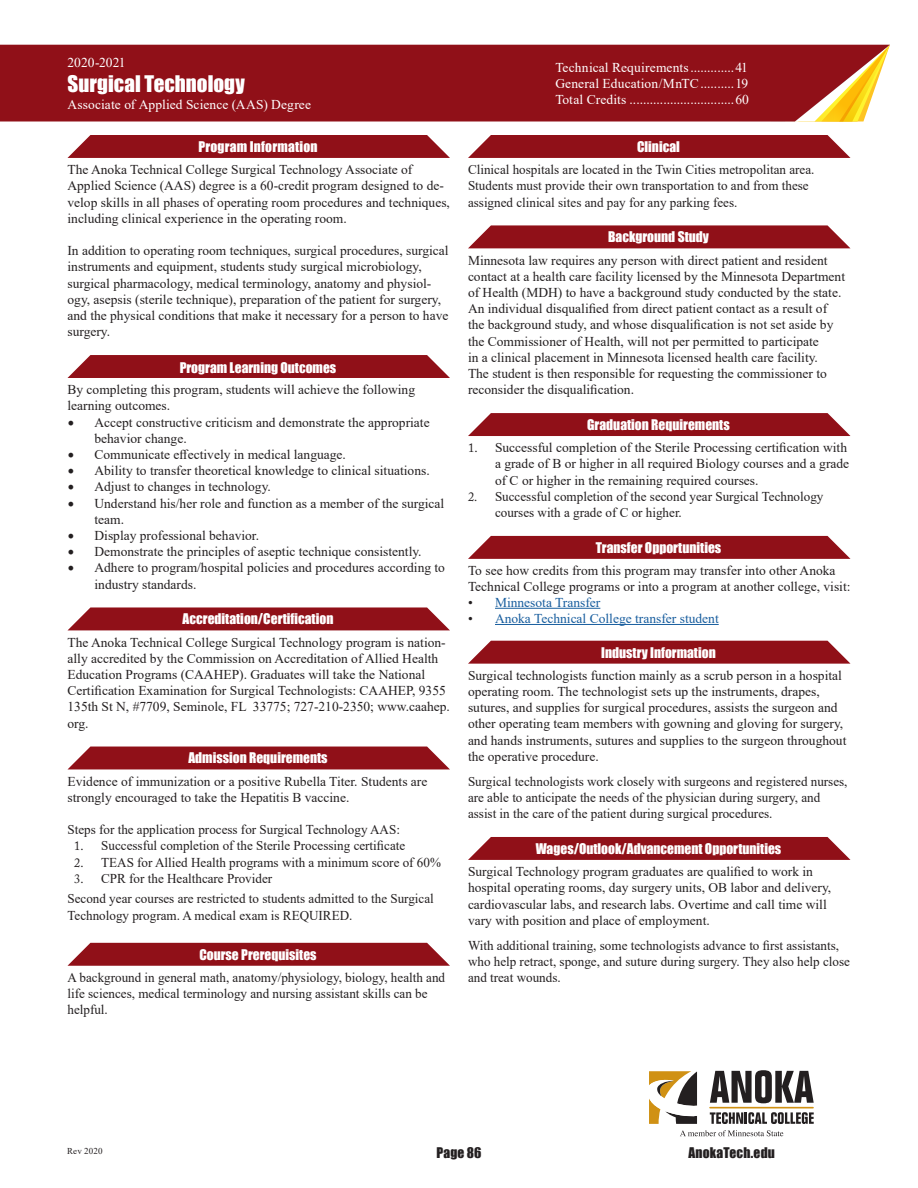
<style>
.page{position:relative;width:918px;height:1188px;background:#fff}
.page>*{position:absolute;margin:0;border:0;box-sizing:border-box;transform-origin:0 0}
.t1{font:21px "Impact";color:#fff}
.body_first_paragraph{font:13.5px/16.2px "Times New Roman";color:#231f20}
.body{font:13.5px/16.2px "Times New Roman";color:#231f20}
.t2{font:13.5px "Times New Roman";letter-spacing:.01em;color:#fff}
.Subhead{font:13.5px "Impact";color:#fff}
.Subhead-2{font:13.5px/16.2px "Times New Roman";color:#231f20}
.body_bullet_paragrap{font:13.5px/16.2px "Times New Roman";color:#231f20}
.body_first_paragraph-2{font:13.5px "Impact";color:#fff}
.t3{font:13.5px "Times New Roman";color:#175d9e}
.body-2{font:13.5px "Impact";color:#fff}
.t4{font:13.5px "Impact";letter-spacing:.015em;color:#231f20}
.t5{font:9px "Times New Roman";letter-spacing:.015em;color:#231f20}
.s1{font-family:"Minion Pro";font-size:18px}
.s2{font-family:"Adobe Caslon Pro";font-size:12.75px}
.s3{color:#231f20}
</style>
<div class="page">
<svg style="left:710px;top:1112px;width:104px;height:12px"></svg>
<svg style="left:710px;top:1070px;width:104px;height:33px"></svg>
<hr style="left:710px;top:1107px;width:103px;height:1px;background:#d09114">
<svg style="left:649px;top:1071px;width:48px;height:53px"></svg>
<svg style="left:680px;top:1130px;width:103px;height:6px"></svg>
<svg style="left:67px;top:135px;width:383px;height:23px;background:#971f26"></svg>
<div style="left:67px;top:355px;width:383px;height:23px;background:#901018"></div>
<svg style="left:68px;top:607px;width:382px;height:23px;background:#98232a"></svg>
<div style="left:68px;top:747px;width:382px;height:22px;background:#901018"></div>
<svg style="left:67px;top:943px;width:383px;height:23px;background:#972028"></svg>
<hr style="left:495px;top:608px;width:105px;height:1px;background:#175d9e">
<hr style="left:495px;top:624px;width:224px;height:1px;background:#175d9e">
<svg style="left:468px;top:135px;width:382px;height:23px;background:#961e26"></svg>
<svg style="left:468px;top:225px;width:382px;height:23px;background:#982229"></svg>
<svg style="left:468px;top:413px;width:382px;height:23px;background:#961e26"></svg>
<svg style="left:468px;top:536px;width:382px;height:23px;background:#971f26"></svg>
<svg style="left:468px;top:641px;width:382px;height:23px;background:#982128"></svg>
<svg style="left:468px;top:837px;width:382px;height:23px;background:#961e26"></svg>
<div style="left:0;top:45px;width:890px;height:76px;background:#901018"></div>
<p class="t2" style="left:68px;top:53px;width:60px">2020-2021</p>
<p class="t1" style="left:68px;top:68px;width:179px">Surgical Technology</p>
<p class="t2" style="left:68px;top:95px;width:245px">Associate of Applied Science (AAS) Degree</p>
<p class="Subhead" style="left:198px;top:136px;width:121px">Program Information</p>
<p class="body_first_paragraph" style="left:68px;top:161px;width:384px">The Anoka Technical College Surgical Technology Associate of Applied Science (AAS) degree is a 60-credit program designed to de&shy;velop skills in all phases of operating room procedures and techniques, including clinical experience in the operating room.</p>
<p class="body_first_paragraph" style="left:68px;top:242px;width:383px">In addition to operating room techniques, surgical procedures, surgical instruments and equipment, students study surgical microbiology, surgical pharmacology, medical terminology, anatomy and physiol&shy;ogy, asepsis (sterile technique), preparation of the patient for surgery, and the physical conditions that make it necessary for a person to have surgery.</p>
<p class="body_first_paragraph-2" style="left:180px;top:357px;width:158px">Program Learning Outcomes</p>
<p class="body_first_paragraph" style="left:68px;top:381px;width:349px">By completing this program, students will achieve the following learning outcomes.</p>
<p class="body_first_paragraph" style="left:94px;top:414px;width:337px;text-indent:-27px"><span class="s1">•</span> Accept constructive criticism and demonstrate the appropriate behavior change.</p>
<p class="body_first_paragraph" style="left:68px;top:446px;width:280px"><span class="s1">•</span> Communicate effectively in medical language.</p>
<p class="body_first_paragraph" style="left:68px;top:462px;width:364px"><span class="s1">•</span> Ability to transfer theoretical knowledge to clinical situations.</p>
<p class="body_first_paragraph" style="left:68px;top:478px;width:205px"><span class="s1">•</span> Adjust to changes in technology.</p>
<p class="body_first_paragraph" style="left:94px;top:495px;width:351px;text-indent:-27px"><span class="s1">•</span> Understand his/her role and function as a member of the surgical team.</p>
<p class="body_first_paragraph" style="left:68px;top:527px;width:193px"><span class="s1">•</span> Display professional behavior.</p>
<p class="body_first_paragraph" style="left:68px;top:543px;width:356px"><span class="s1">•</span> Demonstrate the principles of aseptic technique consistently.</p>
<p class="body_first_paragraph" style="left:94px;top:559px;width:352px;text-indent:-27px"><span class="s1">•</span> Adhere to program/hospital policies and procedures according to industry standards.</p>
<p class="body-2" style="left:183px;top:609px;width:152px">Accreditation/Certification</p>
<p class="body_first_paragraph" style="left:68px;top:634px;width:384px">The Anoka Technical College Surgical Technology program is nation&shy;ally accredited by the Commission on Accreditation of Allied Health Education Programs (CAAHEP). Graduates will take the National Certification Examination for Surgical Technologists: CAAHEP, 9355<br>135th St N, #7709, Seminole, FL 33775; 727-210-2350; www.caahep. org.</p>
<p class="body_first_paragraph-2" style="left:188px;top:748px;width:141px">Admission Requirements</p>
<p class="body_first_paragraph" style="left:68px;top:773px;width:361px">Evidence of immunization or a positive Rubella Titer. Students are strongly encouraged to take the Hepatitis B vaccine.</p>
<p class="body_first_paragraph" style="left:68px;top:821px;width:334px">Steps for the application process for Surgical Technology AAS:</p>
<p class="body_first_paragraph" style="left:74px;top:837px;width:333px"><span class="s2">1.</span> Successful completion of the Sterile Processing certificate</p>
<p class="body_first_paragraph" style="left:74px;top:854px;width:368px"><span class="s2">2.</span> TEAS for Allied Health programs with a minimum score of 60%</p>
<p class="body_first_paragraph" style="left:74px;top:870px;width:199px"><span class="s2">3.</span> CPR for the Healthcare Provider</p>
<p class="body_bullet_paragrap" style="left:68px;top:890px;width:368px">Second year courses are restricted to students admitted to the Surgical<br>Technology program. A medical exam is REQUIRED.</p>
<p class="Subhead" style="left:199px;top:944px;width:119px">Course Prerequisites</p>
<p class="body_first_paragraph" style="left:68px;top:969px;width:379px">A background in general math, anatomy/physiology, biology, health and life sciences, medical terminology and nursing assistant skills can be helpful.</p>
<p class="t2" style="left:555px;top:58px;width:194px">Technical Requirements.............41</p>
<p class="t2" style="left:555px;top:74px;width:195px">General Education/MnTC..........19</p>
<p class="t2" style="left:555px;top:90px;width:195px">Total Credits ...............................60</p>
<p class="Subhead" style="left:637px;top:136px;width:44px">Clinical</p>
<p class="body_first_paragraph" style="left:468px;top:161px;width:348px">Clinical hospitals are located in the Twin Cities metropolitan area.<br>Students must provide their own transportation to and from these assigned clinical sites and pay for any parking fees.</p>
<p class="Subhead" style="left:608px;top:226px;width:102px">Background Study</p>
<p class="body_first_paragraph" style="left:468px;top:252px;width:379px">Minnesota law requires any person with direct patient and resident contact at a health care facility licensed by the Minnesota Department of Health (MDH) to have a background study conducted by the state.<br>An individual disqualified from direct patient contact as a result of the background study, and whose disqualification is not set aside by the Commissioner of Health, will not per permitted to participate<br>in a clinical placement in Minnesota licensed health care facility.<br>The student is then responsible for requesting the commissioner to reconsider the disqualification.</p>
<p class="body_first_paragraph-2" style="left:587px;top:414px;width:144px">Graduation Requirements</p>
<p class="body_first_paragraph" style="left:495px;top:439px;width:356px;text-indent:-27px"><span class="s2">1.</span> Successful completion of the Sterile Processing certification with a grade of B or higher in all required Biology courses and a grade of C or higher in the remaining required courses.</p>
<p class="body_first_paragraph" style="left:495px;top:488px;width:330px;text-indent:-27px"><span class="s2">2.</span> Successful completion of the second year Surgical Technology courses with a grade of C or higher.</p>
<p class="Subhead" style="left:596px;top:537px;width:127px">Transfer Opportunities</p>
<p class="Subhead-2" style="left:468px;top:562px;width:384px">To see how credits from this program may transfer into other Anoka<br>Technical College programs or into a program at another college, visit:</p>
<p class="t3" style="left:468px;top:593px;width:134px"><span class="s3">•</span> Minnesota Transfer</p>
<p class="t3" style="left:468px;top:609px;width:252px"><span class="s3">•</span> Anoka Technical College transfer student</p>
<p class="Subhead" style="left:601px;top:642px;width:116px">Industry Information</p>
<p class="body_first_paragraph" style="left:468px;top:667px;width:380px">Surgical technologists function mainly as a scrub person in a hospital operating room. The technologist sets up the instruments, drapes, sutures, and supplies for surgical procedures, assists the surgeon and other operating team members with gowning and gloving for surgery, and hands instruments, sutures and supplies to the surgeon throughout the operative procedure.</p>
<p class="body" style="left:468px;top:773px;width:381px">Surgical technologists work closely with surgeons and registered nurses, are able to anticipate the needs of the physician during surgery, and assist in the care of the patient during surgical procedures.</p>
<p class="Subhead" style="left:536px;top:838px;width:247px">Wages/Outlook/Advancement Opportunities</p>
<p class="body_first_paragraph" style="left:468px;top:863px;width:365px">Surgical Technology program graduates are qualified to work in hospital operating rooms, day surgery units, OB labor and delivery, cardiovascular labs, and research labs. Overtime and call time will vary with position and place of employment.</p>
<p class="body" style="left:468px;top:937px;width:383px">With additional training, some technologists advance to first assistants, who help retract, sponge, and suture during surgery. They also help close and treat wounds.</p>
<p class="t5" style="left:67px;top:1144px;width:37px">Rev 2020</p>
<p class="t4" style="left:436px;top:1142px;width:47px">Page 86</p>
<p class="t4" style="left:688px;top:1142px;width:88px">AnokaTech.edu</p>
</div>
